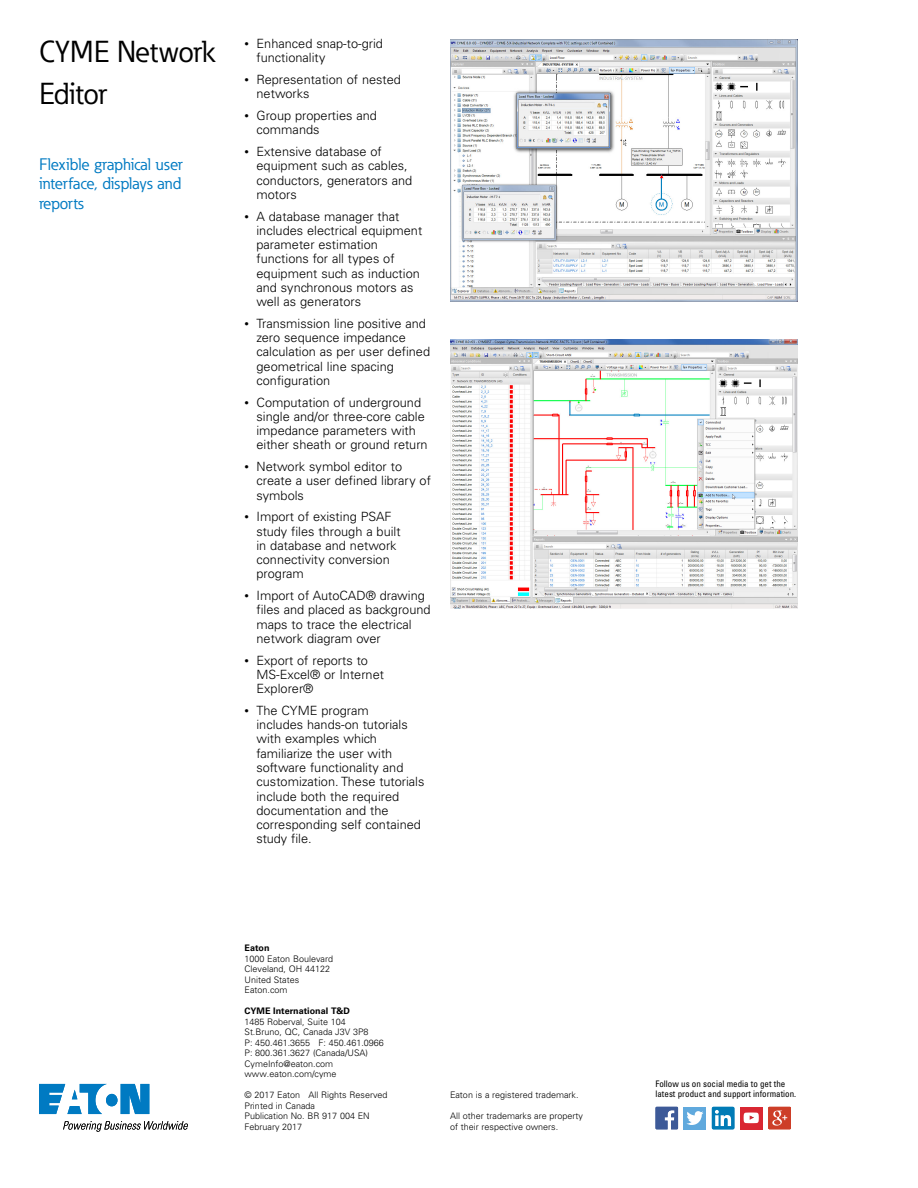
<style>
.page{position:relative;width:918px;height:1188px;background:#fff}
.page>*{position:absolute;margin:0;border:0;box-sizing:border-box;transform-origin:0 0}
.t1{font:30px/42px "Eaton";letter-spacing:-.005em;color:#000}
.t2{font:16.5px/19.5px "Eaton";color:#007ac2;text-align:justify}
.t3{font:300 12.75px/14.2px "Univers LT Std";color:#000}
.t4{font:300 9px/10.5px "Univers LT Std";color:#000}
.t5{font:condensed 9px "Univers LT Std";color:#000}
.t6{font:700 9px "Univers LT Std";color:#000}
.s1{font-size:9px}
</style>
<div class="page">
<div style="left:740px;top:1107px;width:23px;height:22px;background:#d92732"></div>
<div style="left:684px;top:1107px;width:22px;height:22px;background:#60a9dd"></div>
<svg style="left:656px;top:1107px;width:22px;height:22px"></svg>
<svg style="left:686px;top:1111px;width:17px;height:14px"></svg>
<div style="left:712px;top:1107px;width:22px;height:22px;background:#007bb6;border-radius:2px"></div>
<svg style="left:715px;top:1110px;width:16px;height:16px"></svg>
<svg style="left:768px;top:1107px;width:23px;height:22px"></svg>
<svg style="left:744px;top:1113px;width:15px;height:10px"></svg>
<svg style="left:39px;top:1084px;width:110px;height:30px"></svg>
<svg style="left:63px;top:1121px;width:125px;height:11px"></svg>
<img style="left:451px;top:40px;width:347px;height:262px">
<img style="left:451px;top:339px;width:347px;height:269px">
<h1 class="t1" style="left:39px;top:31px;width:178px">CYME Network<br>Editor</h1>
<p class="t2" style="left:39px;top:155px;width:145px">Flexible graphical user interface, displays and reports</p>
<p class="t3" style="left:256px;top:37px;width:128px;text-indent:-12px"><span class="s1">•</span> Enhanced snap-to-grid functionality</p>
<p class="t3" style="left:256px;top:73px;width:146px;text-indent:-12px"><span class="s1">•</span> Representation of nested networks</p>
<p class="t3" style="left:256px;top:109px;width:122px;text-indent:-12px"><span class="s1">•</span> Group properties and commands</p>
<p class="t3" style="left:256px;top:145px;width:157px;text-indent:-12px"><span class="s1">•</span> Extensive database of equipment such as cables, conductors, generators and motors</p>
<p class="t3" style="left:256px;top:209px;width:167px;text-indent:-12px"><span class="s1">•</span> A database manager that includes electrical equipment parameter estimation functions for all types of equipment such as induction and synchronous motors as well as generators</p>
<p class="t3" style="left:256px;top:316px;width:175px;text-indent:-12px"><span class="s1">•</span> Transmission line positive and zero sequence impedance calculation as per user defined geometrical line spacing configuration</p>
<p class="t3" style="left:256px;top:395px;width:173px;text-indent:-12px"><span class="s1">•</span> Computation of underground single and/or three-core cable impedance parameters with either sheath or ground return</p>
<p class="t3" style="left:256px;top:460px;width:176px;text-indent:-12px"><span class="s1">•</span> Network symbol editor to create a user defined library of symbols</p>
<p class="t3" style="left:256px;top:510px;width:146px;text-indent:-12px"><span class="s1">•</span> Import of existing PSAF study files through a built in database and network connectivity conversion program</p>
<p class="t3" style="left:256px;top:589px;width:176px;text-indent:-12px"><span class="s1">•</span> Import of AutoCAD® drawing files and placed as background maps to trace the electrical network diagram over</p>
<p class="t3" style="left:256px;top:653px;width:129px;text-indent:-12px"><span class="s1">•</span> Export of reports to<br>MS-Excel® or Internet<br>Explorer®</p>
<p class="t3" style="left:256px;top:703px;width:169px;text-indent:-12px"><span class="s1">•</span> The CYME program<br>includes hands-on tutorials with examples which familiarize the user with software functionality and customization. These tutorials include both the required documentation and the corresponding self contained study file.</p>
<p class="t6" style="left:245px;top:943px;width:27px">Eaton</p>
<p class="t4" style="left:245px;top:953px;width:90px">1000 Eaton Boulevard<br>Cleveland, OH 44122<br>United States<br>Eaton.com</p>
<p class="t6" style="left:245px;top:1006px;width:107px">CYME International T&amp;D</p>
<p class="t4" style="left:245px;top:1016px;width:141px">1485 Roberval, Suite 104<br>St.Bruno, QC, Canada J3V 3P8<br>P: 450.461.3655 F: 450.461.0966<br>P: 800.361.3627 (Canada/USA)<br>CymeInfo@eaton.com www.eaton.com/cyme</p>
<p class="t4" style="left:245px;top:1090px;width:145px">© 2017 Eaton All Rights Reserved<br>Printed in Canada<br>Publication No. BR 917 004 EN<br>February 2017</p>
<p class="t5" style="left:656px;top:1078px;width:131px">Follow us on social media to get the</p>
<p class="t4" style="left:450px;top:1090px;width:130px">Eaton is a registered trademark.</p>
<p class="t5" style="left:656px;top:1088px;width:142px">latest product and support information.</p>
<p class="t4" style="left:450px;top:1111px;width:135px">All other trademarks are property of their respective owners.</p>
</div>
